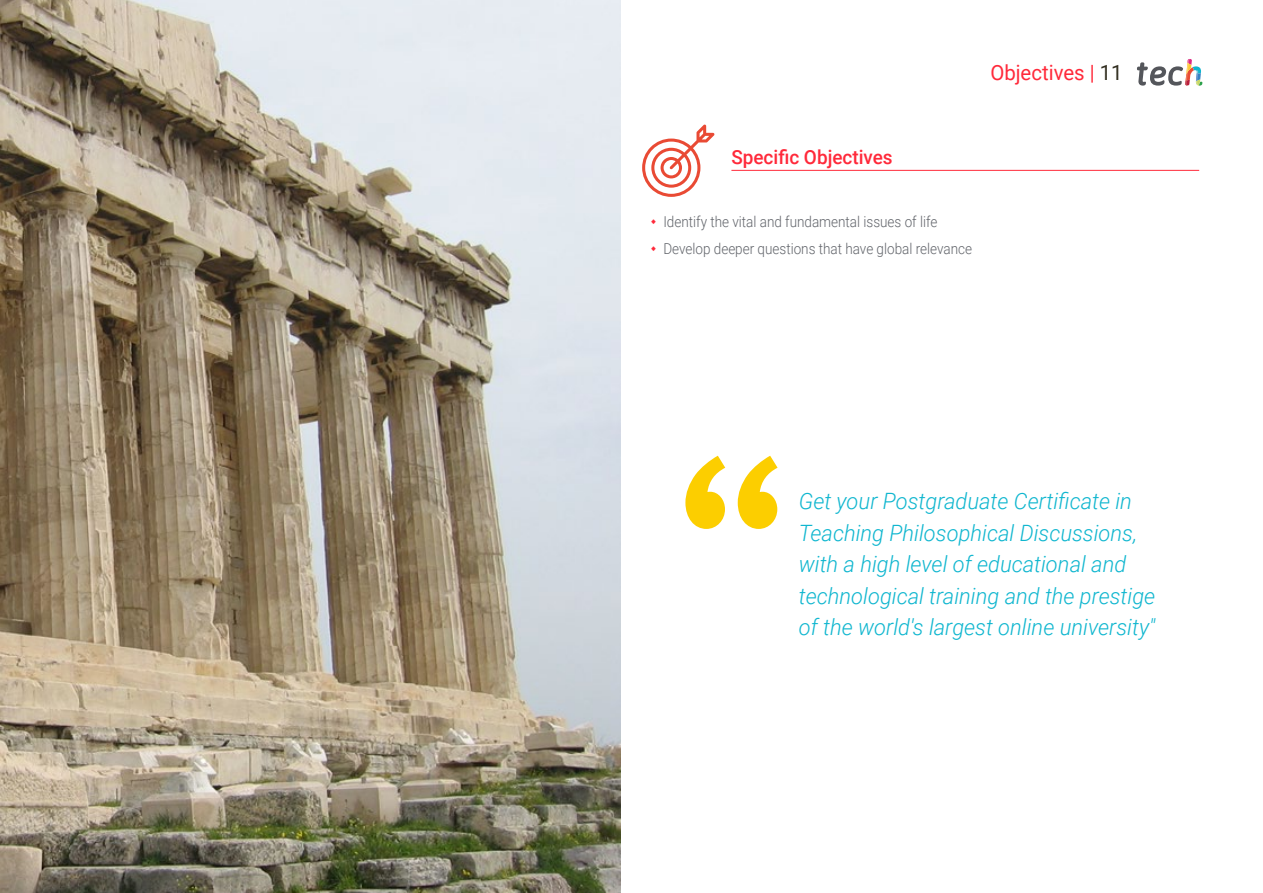
<style>
.page{position:relative;width:1263px;height:893px;background:#fff}
.page>*{position:absolute;margin:0;border:0;box-sizing:border-box;transform-origin:0 0}
.t1{font:italic 300 22.5px/31.5px "Roboto";color:#0fb6cf}
.t2{font:21px "Roboto";color:#ff293a}
.t3{font:500 19.5px "Roboto";color:#ff293a}
.t4{font:300 15px/26.7px "Roboto";color:#61646a;scale:.9 1}
.s1{color:#312e20}
</style>
<div class="page">
<img style="left:0;top:0;width:621px;height:893px">
<hr style="left:731px;top:170px;width:468px;height:1px;background:#ff293a">
<svg style="left:642px;top:124px;width:72px;height:73px"></svg>
<svg style="left:1137px;top:59px;width:65px;height:27px"></svg>
<svg style="left:685px;top:456px;width:92px;height:73px"></svg>
<p class="t2" style="left:990px;top:57px;width:134px">Objectives | <span class="s1">11</span></p>
<p class="t3" style="left:731px;top:143px;width:163px">Specific Objectives</p>
<p class="t4" style="left:663px;top:208px;width:344px">Identify the vital and fundamental issues of life<br>Develop deeper questions that have global relevance</p>
<p class="t1" style="left:799px;top:485px;width:358px">Get your Postgraduate Certificate in Teaching Philosophical Discussions, with a high level of educational and technological training and the prestige of the world's largest online university"</p>
</div>
